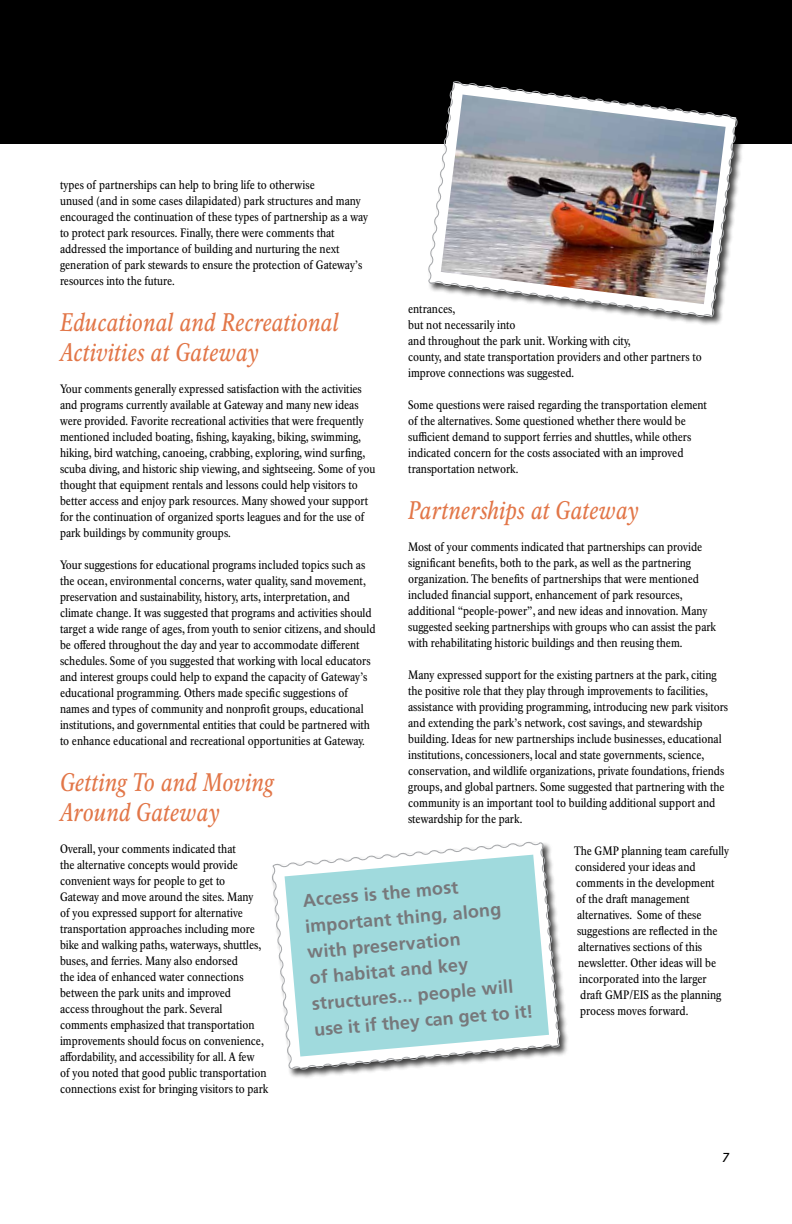
<style>
.page{position:relative;width:792px;height:1224px;background:#fff}
.page>*{position:absolute;margin:0;border:0;box-sizing:border-box;transform-origin:0 0}
.t1{font:italic 25px/30px "NPS Rawlinson OT Cond";color:#e27648}
.t2{font:700 18px/26px "Frutiger LT Std";color:#77787b}
.t3{font:italic 13px "Frutiger LT Std";color:#000}
.t4{font:12px/16px "NPS Rawlinson OT Cond";color:#000}
</style>
<div class="page">
<div style="left:0;top:0;width:792px;height:144px;background:#000"></div>
<div style="left:427px;top:80px;width:320px;height:246px;background:#000;opacity:.75"></div>
<svg style="left:427px;top:80px;width:312px;height:238px"></svg>
<img style="left:441px;top:95px;width:285px;height:209px">
<div style="left:271px;top:841px;width:299px;height:238px;background:#000;opacity:.75"></div>
<svg style="left:271px;top:841px;width:291px;height:230px"></svg>
<svg style="left:285px;top:855px;width:264px;height:202px;fill:#a0dadd"></svg>
<p class="t4" style="left:60px;top:177px;width:310px">types of partnerships can help to bring life to otherwise<br>unused (and in some cases dilapidated) park structures and many encouraged the continuation of these types of partnership as a way to protect park resources. Finally, there were comments that addressed the importance of building and nurturing the next generation of park stewards to ensure the protection of Gateway’s resources into the future.</p>
<h1 class="t1" style="left:60px;top:308px;width:280px">Educational and Recreational<br>Activities at Gateway</h1>
<p class="t4" style="left:60px;top:381px;width:317px">Your comments generally expressed satisfaction with the activities and programs currently available at Gateway and many new ideas were provided. Favorite recreational activities that were frequently mentioned included boating, fishing, kayaking, biking, swimming, hiking, bird watching, canoeing, crabbing, exploring, wind surfing, scuba diving, and historic ship viewing, and sightseeing. Some of you thought that equipment rentals and lessons could help visitors to better access and enjoy park resources. Many showed your support for the continuation of organized sports leagues and for the use of park buildings by community groups.</p>
<p class="t4" style="left:60px;top:557px;width:317px">Your suggestions for educational programs included topics such as the ocean, environmental concerns, water quality, sand movement, preservation and sustainability, history, arts, interpretation, and climate change. It was suggested that programs and activities should target a wide range of ages, from youth to senior citizens, and should be offered throughout the day and year to accommodate different schedules. Some of you suggested that working with local educators and interest groups could help to expand the capacity of Gateway’s educational programming. Others made specific suggestions of names and types of community and nonprofit groups, educational institutions, and governmental entities that could be partnered with to enhance educational and recreational opportunities at Gateway.</p>
<h1 class="t1" style="left:60px;top:768px;width:215px">Getting To and Moving<br>Around Gateway</h1>
<p class="t4" style="left:60px;top:841px;width:210px">Overall, your comments indicated that<br>the alternative concepts would provide convenient ways for people to get to<br>Gateway and move around the sites. Many<br>of you expressed support for alternative transportation approaches including more bike and walking paths, waterways, shuttles, buses, and ferries. Many also endorsed<br>the idea of enhanced water connections between the park units and improved<br>access throughout the park. Several comments emphasized that transportation improvements should focus on convenience, affordability, and accessibility for all. A few<br>of you noted that good public transportation connections exist for bringing visitors to park</p>
<p class="t4" style="left:408px;top:301px;width:295px">entrances,<br>but not necessarily into<br>and throughout the park unit. Working with city,<br>county, and state transportation providers and other partners to improve connections was suggested.</p>
<p class="t4" style="left:408px;top:397px;width:301px">Some questions were raised regarding the transportation element of the alternatives. Some questioned whether there would be sufficient demand to support ferries and shuttles, while others indicated concern for the costs associated with an improved transportation network.</p>
<h1 class="t1" style="left:408px;top:496px;width:232px">Partnerships at Gateway</h1>
<p class="t4" style="left:408px;top:539px;width:310px">Most of your comments indicated that partnerships can provide significant benefits, both to the park, as well as the partnering organization. The benefits of partnerships that were mentioned included financial support, enhancement of park resources, additional “people-power”, and new ideas and innovation. Many suggested seeking partnerships with groups who can assist the park with rehabilitating historic buildings and then reusing them.</p>
<p class="t4" style="left:408px;top:667px;width:322px">Many expressed support for the existing partners at the park, citing the positive role that they play through improvements to facilities, assistance with providing programming, introducing new park visitors and extending the park’s network, cost savings, and stewardship building. Ideas for new partnerships include businesses, educational institutions, concessioners, local and state governments, science, conservation, and wildlife organizations, private foundations, friends groups, and global partners. Some suggested that partnering with the community is an important tool to building additional support and stewardship for the park.</p>
<p class="t4" style="left:574px;top:843px;width:157px">The GMP planning team carefully</p>
<p class="t4" style="left:575px;top:859px;width:122px">considered your ideas and</p>
<p class="t4" style="left:576px;top:875px;width:140px">comments in the development</p>
<p class="t4" style="left:576px;top:891px;width:115px">of the draft management</p>
<p class="t4" style="left:577px;top:907px;width:126px">alternatives. Some of these</p>
<p class="t4" style="left:577px;top:923px;width:142px">suggestions are reflected in the</p>
<p class="t4" style="left:578px;top:939px;width:126px">alternatives sections of this</p>
<p class="t4" style="left:578px;top:955px;width:140px">newsletter. Other ideas will be</p>
<p class="t4" style="left:579px;top:971px;width:129px">incorporated into the larger</p>
<p class="t4" style="left:580px;top:987px;width:143px">draft GMP/EIS as the planning</p>
<p class="t4" style="left:580px;top:1003px;width:110px">process moves forward.</p>
<h2 class="t2" style="left:302px;top:888px;width:222px;rotate:-5deg">Access is the most important thing, along with preservation<br>of habitat and key structures... people will use it if they can get to it!</h2>
<p class="t3" style="left:722px;top:1150px;width:9px">7</p>
</div>
